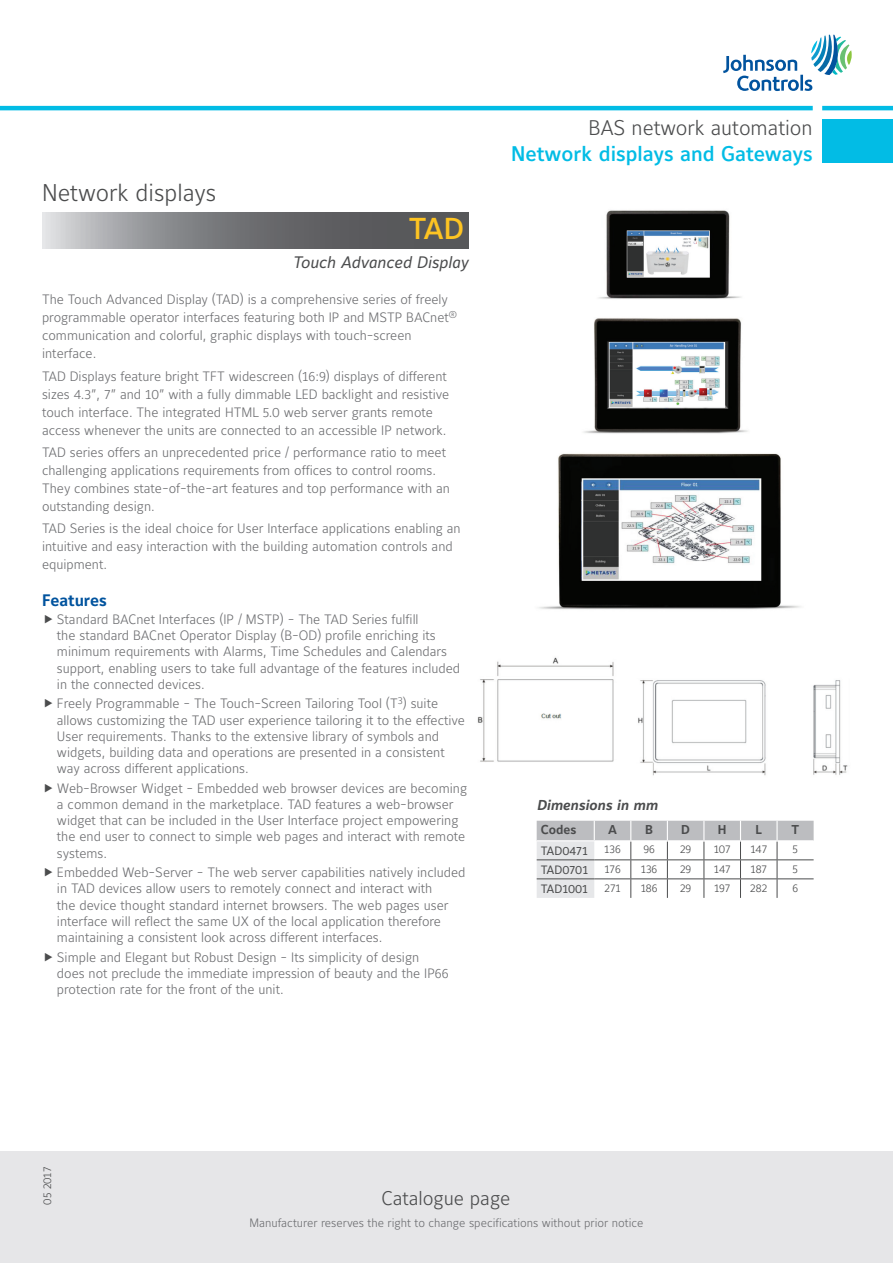
<style>
.page{position:relative;width:893px;height:1263px;background:#fff}
.page>*{position:absolute;margin:0;border:0;box-sizing:border-box;transform-origin:0 0}
.Products{font:30px "Maurea Medium Lf";color:#fec422}
.Family{font:24px "Maurea Light Lf";color:#4b4c4d}
.Group_BAS{font:21px "Maurea Medium Lf";color:#02bce5}
.t1{font:21px "Maurea Light Lf";color:#4b4c4d}
.t2{font:19.5px "Maurea Light Lf";color:#4b4c4d}
.Product_Description{font:16.5px "Maurea Regular Italic Lf";color:#4b4c4d}
.Heading_2{font:16.5px "Maurea Bold Tf";color:#01539e}
.Table_Title{font:14.25px "Maurea Bold Italic Lf";color:#4b4c4d}
.Description{font:13.5px/16.2px "Maurea Light Lf";color:#6c6d70}
.Columnhead_Left{font:12.75px "Maurea Bold Lf";color:#4b4c4d}
.t3{font:12px "Maurea Light Lf";color:#6c6d70}
.Rowhead{font:12px "Maurea Regular Lf";color:#4b4c4d}
.Cell_Left{font:11.25px "Maurea Light Lf";color:#4b4c4d}
</style>
<div class="page">
<div style="left:0;top:1151px;width:893px;height:112px;background:#e6e6e8"></div>
<svg style="left:723px;top:35px;width:129px;height:56px"></svg>
<svg style="left:43px;top:213px;width:426px;height:35px;background:#7c7d80"></svg>
<div style="left:822px;top:119px;width:71px;height:43px;background:#02bce5"></div>
<hr style="left:0;top:106px;width:813px;height:4px;background:#02bce5">
<hr style="left:822px;top:106px;width:71px;height:4px;background:#02bce5">
<img style="left:538px;top:210px;width:263px;height:400px">
<svg style="left:537px;top:821px;width:277px;height:77px"></svg>
<hr style="left:537px;top:859px;width:57px;height:1px;background:#4b4c4d">
<hr style="left:537px;top:878px;width:57px;height:1px;background:#4b4c4d">
<hr style="left:537px;top:840px;width:57px;height:1px;background:#fff">
<hr style="left:594px;top:840px;width:37px;height:1px;background:#fff">
<hr style="left:631px;top:840px;width:36px;height:1px;background:#fff">
<hr style="left:667px;top:840px;width:37px;height:1px;background:#fff">
<hr style="left:704px;top:840px;width:36px;height:1px;background:#fff">
<hr style="left:740px;top:840px;width:37px;height:1px;background:#fff">
<hr style="left:777px;top:840px;width:37px;height:1px;background:#fff">
<img style="left:477px;top:657px;width:371px;height:119px">
<h3 class="t1" style="left:588px;top:116px;width:226px">BAS network automation</h3>
<p class="Family" style="left:42px;top:179px;width:176px">Network displays</p>
<p class="Products" style="left:409px;top:212px;width:57px">TAD</p>
<p class="Product_Description" style="left:293px;top:253px;width:177px">Touch Advanced Display</p>
<p class="Description" style="left:42px;top:291px;width:416px;line-height:18px">The Touch Advanced Display (TAD) is a comprehensive series of freely programmable operator interfaces featuring both IP and MSTP BACnet<sup>® </sup>communication and colorful, graphic displays with touch-screen interface.</p>
<p class="Description" style="left:42px;top:368px;width:409px;line-height:18px">TAD Displays feature bright TFT widescreen (16:9) displays of different sizes 4.3”, 7” and 10” with a fully dimmable LED backlight and resistive touch interface. The integrated HTML 5.0 web server grants remote access whenever the units are connected to an accessible IP network.</p>
<p class="Description" style="left:42px;top:444px;width:410px;line-height:18px">TAD series offers an unprecedented price / performance ratio to meet challenging applications requirements from offices to control rooms.<br>They combines state-of-the-art features and top performance with an outstanding design.</p>
<p class="Description" style="left:42px;top:520px;width:420px;line-height:18px">TAD Series is the ideal choice for User Interface applications enabling an intuitive and easy interaction with the building automation controls and equipment.</p>
<p class="Heading_2" style="left:42px;top:591px;width:66px">Features</p>
<p class="Description" style="left:57px;top:612px;width:405px">Standard BACnet Interfaces (IP / MSTP) - The TAD Series fulfill<br>the standard BACnet Operator Display (B-OD) profile enriching its minimum requirements with Alarms, Time Schedules and Calendars support, enabling users to take full advantage of the features included in the connected devices.</p>
<p class="Description" style="left:57px;top:696px;width:410px">Freely Programmable - The Touch-Screen Tailoring Tool (T<sup>3</sup>) suite allows customizing the TAD user experience tailoring it to the effective User requirements. Thanks to the extensive library of symbols and widgets, building data and operations are presented in a consistent way across different applications.</p>
<p class="Description" style="left:57px;top:781px;width:412px">Web-Browser Widget - Embedded web browser devices are becoming a common demand in the marketplace. TAD features a web-browser widget that can be included in the User Interface project empowering the end user to connect to simple web pages and interact with remote systems.</p>
<p class="Description" style="left:57px;top:865px;width:410px">Embedded Web-Server - The web server capabilities natively included in TAD devices allow users to remotely connect and interact with<br>the device thought standard internet browsers. The web pages user interface will reflect the same UX of the local application therefore maintaining a consistent look across different interfaces.</p>
<p class="Description" style="left:57px;top:949px;width:393px">Simple and Elegant but Robust Design - Its simplicity of design does not preclude the immediate impression of beauty and the IP66 protection rate for the front of the unit.</p>
<p class="Group_BAS" style="left:511px;top:142px;width:303px">Network displays and Gateways</p>
<p class="Table_Title" style="left:537px;top:797px;width:123px">Dimensions in mm</p>
<p class="Columnhead_Left" style="left:541px;top:823px;width:37px">Codes</p>
<p class="Columnhead_Left" style="left:608px;top:823px;width:10px">A</p>
<p class="Columnhead_Left" style="left:645px;top:823px;width:9px">B</p>
<p class="Columnhead_Left" style="left:681px;top:823px;width:10px">D</p>
<p class="Columnhead_Left" style="left:718px;top:823px;width:10px">H</p>
<p class="Columnhead_Left" style="left:756px;top:823px;width:8px">L</p>
<p class="Columnhead_Left" style="left:791px;top:823px;width:9px">T</p>
<p class="Rowhead" style="left:541px;top:844px;width:48px">TAD0471</p>
<p class="Cell_Left" style="left:604px;top:843px;width:18px">136</p>
<p class="Cell_Left" style="left:643px;top:843px;width:13px">96</p>
<p class="Cell_Left" style="left:680px;top:843px;width:13px">29</p>
<p class="Cell_Left" style="left:714px;top:843px;width:19px">107</p>
<p class="Cell_Left" style="left:750px;top:843px;width:18px">147</p>
<p class="Cell_Left" style="left:793px;top:843px;width:7px">5</p>
<p class="Rowhead" style="left:541px;top:863px;width:49px">TAD0701</p>
<p class="Cell_Left" style="left:604px;top:862px;width:18px">176</p>
<p class="Cell_Left" style="left:641px;top:862px;width:18px">136</p>
<p class="Cell_Left" style="left:680px;top:862px;width:13px">29</p>
<p class="Cell_Left" style="left:714px;top:862px;width:18px">147</p>
<p class="Cell_Left" style="left:750px;top:862px;width:18px">187</p>
<p class="Cell_Left" style="left:793px;top:862px;width:7px">5</p>
<p class="Rowhead" style="left:541px;top:882px;width:48px">TAD1001</p>
<p class="Cell_Left" style="left:604px;top:881px;width:18px">271</p>
<p class="Cell_Left" style="left:641px;top:881px;width:18px">186</p>
<p class="Cell_Left" style="left:680px;top:881px;width:13px">29</p>
<p class="Cell_Left" style="left:714px;top:881px;width:18px">197</p>
<p class="Cell_Left" style="left:750px;top:881px;width:19px">282</p>
<p class="Cell_Left" style="left:792px;top:881px;width:7px">6</p>
<p class="Cell_Left" style="left:41px;top:1204px;width:39px;rotate:-90deg">05 2017</p>
<h3 class="t2" style="left:381px;top:1187px;width:131px">Catalogue page</h3>
<p class="t3" style="left:249px;top:1216px;width:396px">Manufacturer reserves the right to change specifications without prior notice</p>
</div>
